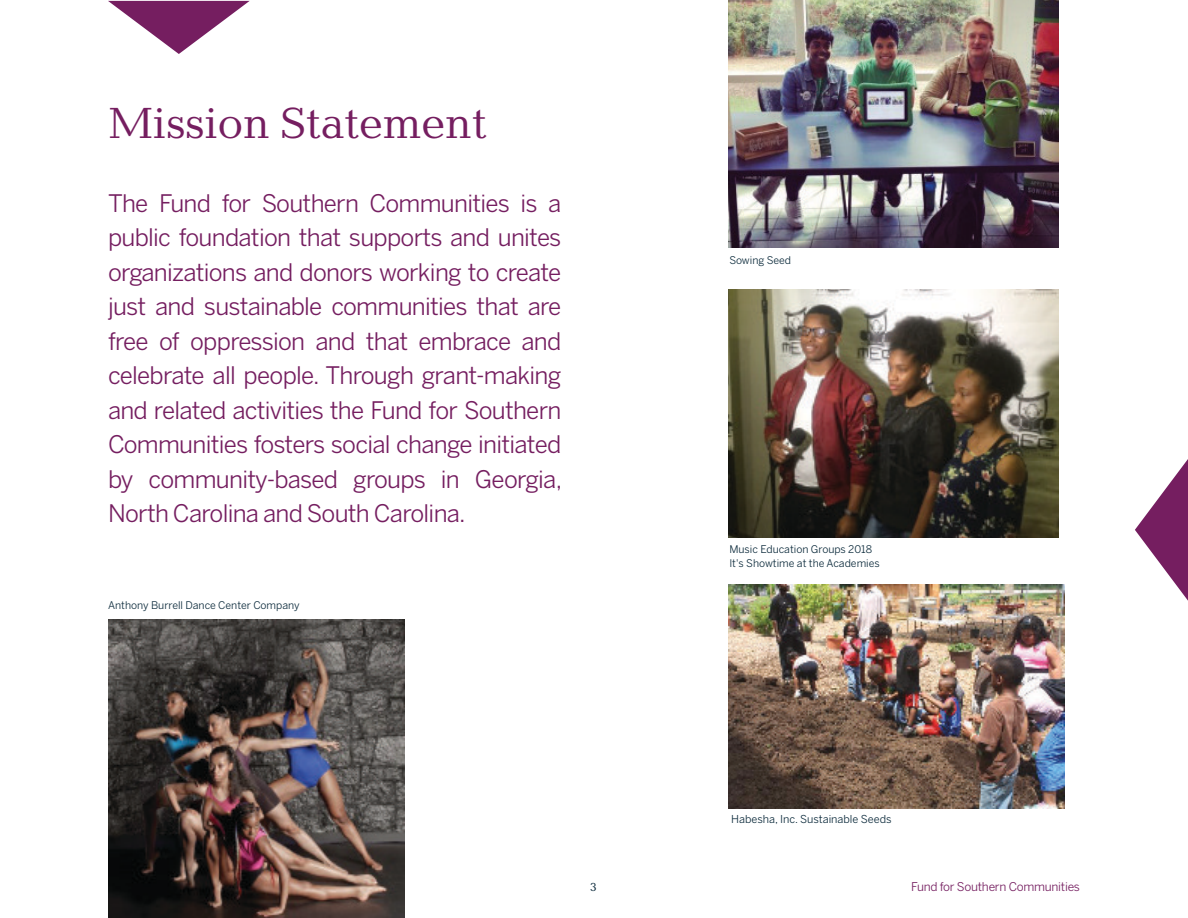
<style>
.page{position:relative;width:1188px;height:918px;background:#fff}
.page>*{position:absolute;margin:0;border:0;box-sizing:border-box;transform-origin:0 0}
.t1{font:45px "Baltica";color:#751e60}
.t2{font:24px/34.5px "Benton Sans";letter-spacing:-.03em;color:#751e60;text-align:justify}
.t3{font:12px "Benton Sans";letter-spacing:-.02em;color:#751e60}
.t4{font:12px "Baltica";color:#0a293a}
.t5{font:10.8px "Benton Sans";color:#0a293a}
.t6{font:10.5px/13.8px "Benton Sans";color:#0a293a}
</style>
<div class="page">
<svg style="left:1135px;top:459px;width:53px;height:142px"></svg>
<img style="left:729px;top:0;width:330px;height:247px">
<svg style="left:108px;top:1px;width:142px;height:53px"></svg>
<img style="left:108px;top:619px;width:297px;height:299px">
<img style="left:729px;top:290px;width:330px;height:247px">
<img style="left:729px;top:585px;width:335px;height:223px">
<h1 class="t1" style="left:108px;top:105px;width:381px">Mission Statement</h1>
<p class="t2" style="left:108px;top:188px;width:456px">The Fund for Southern Communities is a public foundation that supports and unites organizations and donors working to create just and sustainable communities that are free of oppression and that embrace and celebrate all people. Through grant-making and related activities the Fund for Southern Communities fosters social change initiated by community-based groups in Georgia, North Carolina and South Carolina.</p>
<p class="t6" style="left:108px;top:599px;width:193px">Anthony Burrell Dance Center Company</p>
<p class="t6" style="left:729px;top:254px;width:63px">Sowing Seed</p>
<p class="t6" style="left:729px;top:543px;width:152px">Music Education Groups 2018<br>It's Showtime at the Academies</p>
<p class="t5" style="left:731px;top:815px;width:162px">Habesha, Inc. Sustainable Seeds</p>
<p class="t4" style="left:590px;top:882px;width:8px">3</p>
<p class="t3" style="left:911px;top:882px;width:170px">Fund for Southern Communities</p>
</div>
